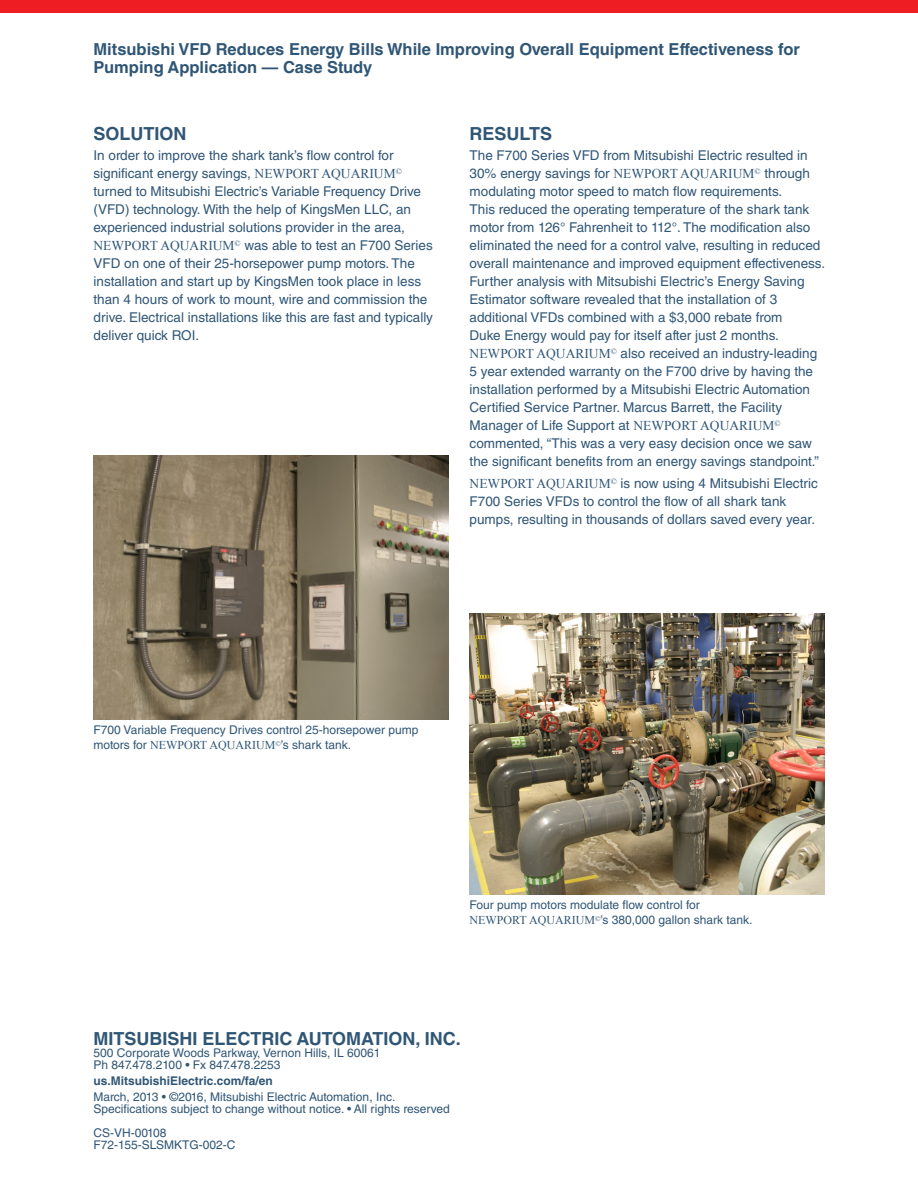
<style>
.page{position:relative;width:918px;height:1188px;background:#fff}
.page>*{position:absolute;margin:0;border:0;box-sizing:border-box;transform-origin:0 0}
._01_Heading_Secondar{font:700 18px "Helvetica LT Std";color:#305676}
._01_Heading_3_PMS_29{font:700 16.5px/18px "Helvetica LT Std";color:#305676}
._02_Body{font:13.5px/18px "Helvetica LT Std";color:#305676}
._04_Address_Footer{font:12px "Helvetica LT Std";color:#305676}
._02_Body-2{font:12px/15px "Helvetica LT Std";color:#305676}
._04_Address_Footer-2{font:700 12px "Helvetica LT Std";color:#305676}
.s1{font-family:"Times New Roman"}
</style>
<div class="page">
<div style="left:0;top:0;width:918px;height:13px;background:#ee1d23"></div>
<img style="left:470px;top:613px;width:354px;height:281px">
<img style="left:94px;top:456px;width:354px;height:263px">
<p class="_01_Heading_3_PMS_29" style="left:94px;top:40px;width:708px">Mitsubishi VFD Reduces Energy Bills While Improving Overall Equipment Effectiveness for<br>Pumping Application — Case Study</p>
<p class="_01_Heading_Secondar" style="left:94px;top:123px;width:95px">SOLUTION</p>
<p class="_02_Body" style="left:94px;top:146px;width:341px">In order to improve the shark tank’s flow control for significant energy savings, <span class="s1">NEWPORT AQUARIUM</span><sup>© </sup>turned to Mitsubishi Electric’s Variable Frequency Drive (VFD) technology. With the help of KingsMen LLC, an experienced industrial solutions provider in the area, <span class="s1">NEWPORT AQUARIUM</span><sup>©</sup> was able to test an F700 Series VFD on one of their 25-horsepower pump motors. The installation and start up by KingsMen took place in less than 4 hours of work to mount, wire and commission the drive. Electrical installations like this are fast and typically deliver quick ROI.</p>
<p class="_01_Heading_Secondar" style="left:470px;top:123px;width:84px">RESULTS</p>
<p class="_02_Body" style="left:470px;top:146px;width:357px">The F700 Series VFD from Mitsubishi Electric resulted in 30% energy savings for <span class="s1">NEWPORT AQUARIUM</span><sup>©</sup> through modulating motor speed to match flow requirements.<br>This reduced the operating temperature of the shark tank motor from 126° Fahrenheit to 112°. The modification also eliminated the need for a control valve, resulting in reduced overall maintenance and improved equipment effectiveness.<br>Further analysis with Mitsubishi Electric’s Energy Saving Estimator software revealed that the installation of 3 additional VFDs combined with a $3,000 rebate from<br>Duke Energy would pay for itself after just 2 months.<br><span class="s1">NEWPORT AQUARIUM</span><sup>©</sup> also received an industry-leading 5 year extended warranty on the F700 drive by having the installation performed by a Mitsubishi Electric Automation Certified Service Partner. Marcus Barrett, the Facility Manager of Life Support at <span class="s1">NEWPORT AQUARIUM</span><sup>© </sup>commented, “This was a very easy decision once we saw the significant benefits from an energy savings standpoint.”</p>
<p class="_02_Body" style="left:470px;top:475px;width:350px"><span class="s1">NEWPORT AQUARIUM</span><sup>©</sup> is now using 4 Mitsubishi Electric<br>F700 Series VFDs to control the flow of all shark tank pumps, resulting in thousands of dollars saved every year.</p>
<p class="_02_Body-2" style="left:94px;top:723px;width:326px">F700 Variable Frequency Drives control 25-horsepower pump motors for <span class="s1">NEWPORT AQUARIUM</span><sup>©</sup>’s shark tank.</p>
<p class="_02_Body-2" style="left:470px;top:898px;width:284px">Four pump motors modulate flow control for<br><span class="s1">NEWPORT AQUARIUM</span><sup>©</sup>’s 380,000 gallon shark tank.</p>
<p class="_01_Heading_Secondar" style="left:94px;top:1027px;width:369px">MITSUBISHI ELECTRIC AUTOMATION, INC.</p>
<p class="_04_Address_Footer" style="left:94px;top:1045px;width:288px">500 Corporate Woods Parkway, Vernon Hills, IL 60061</p>
<p class="_04_Address_Footer" style="left:94px;top:1057px;width:189px">Ph 847.478.2100 • Fx 847.478.2253</p>
<p class="_04_Address_Footer-2" style="left:94px;top:1073px;width:181px">us.MitsubishiElectric.com/fa/en</p>
<p class="_04_Address_Footer" style="left:94px;top:1090px;width:303px">March, 2013 • ©2016, Mitsubishi Electric Automation, Inc.</p>
<p class="_04_Address_Footer" style="left:94px;top:1102px;width:358px">Specifications subject to change without notice. • All rights reserved</p>
<p class="_04_Address_Footer" style="left:94px;top:1126px;width:75px">CS-VH-00108</p>
<p class="_04_Address_Footer" style="left:94px;top:1138px;width:144px">F72-155-SLSMKTG-002-C</p>
</div>
